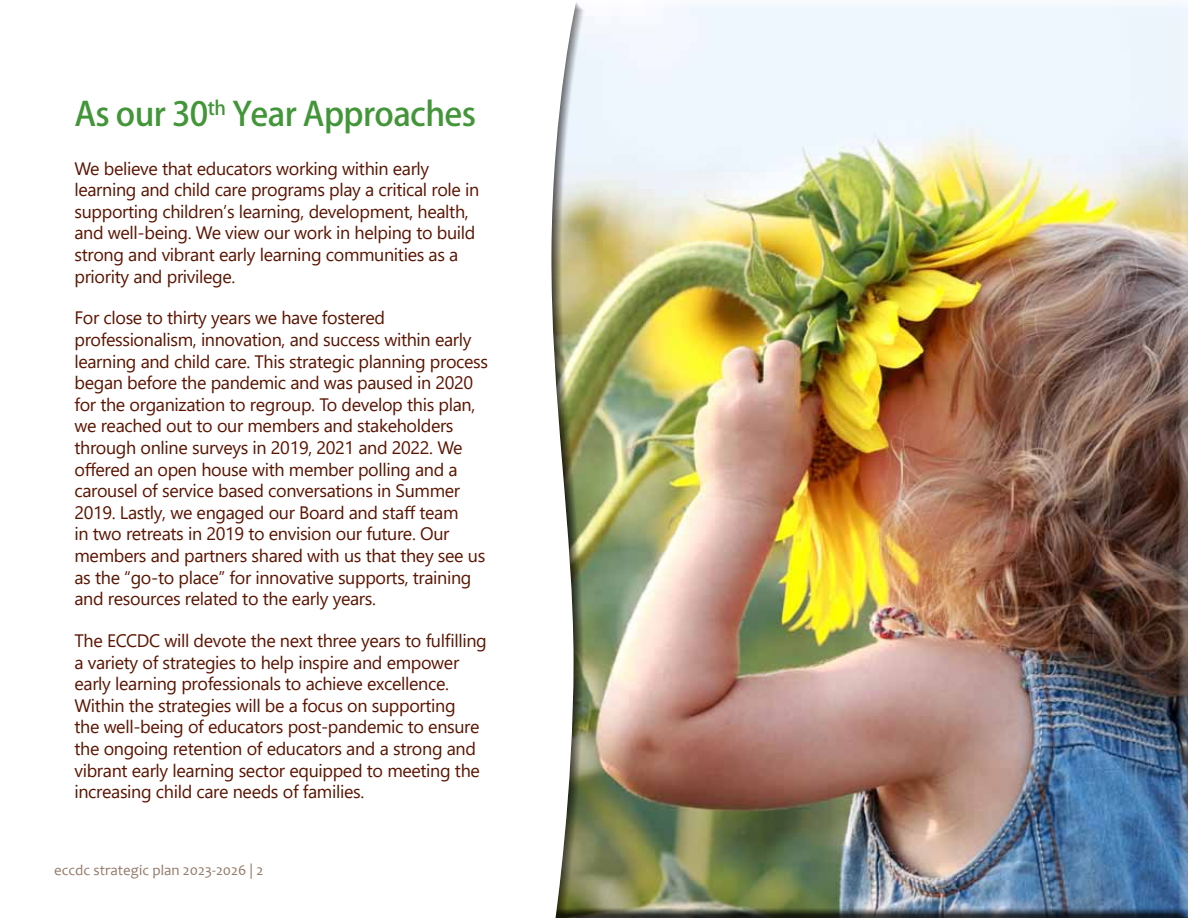
<style>
.page{position:relative;width:1188px;height:918px;background:#fff}
.page>*{position:absolute;margin:0;border:0;box-sizing:border-box;transform-origin:0 0}
.t1{font:500 33px "Koz Go Pro";letter-spacing:-.02em;color:#439539}
.t2{font:18px/21.6px "Segoe UI";letter-spacing:-.02em;color:#5a1400}
.t3{font:15px "Candara";color:#947b6a}
.s1{font-family:"Segoe UI"}
</style>
<div class="page">
<div style="left:551px;top:0;width:637px;height:918px;background:#000;opacity:.75"></div>
<h1 class="t1" style="left:74px;top:93px;width:403px">As our 30<sup>th</sup> Year Approaches</h1>
<p class="t2" style="left:74px;top:156px;width:406px">We believe that educators working within early learning and child care programs play a critical role in supporting children’s learning, development, health, and well-being. We view our work in helping to build strong and vibrant early learning communities as a priority and privilege.</p>
<p class="t2" style="left:74px;top:306px;width:415px">For close to thirty years we have fostered professionalism, innovation, and success within early learning and child care. This strategic planning process began before the pandemic and was paused in 2020 for the organization to regroup. To develop this plan, we reached out to our members and stakeholders through online surveys in 2019, 2021 and 2022. We offered an open house with member polling and a carousel of service based conversations in Summer 2019. Lastly, we engaged our Board and staff team<br>in two retreats in 2019 to envision our future. Our members and partners shared with us that they see us as the “go-to place” for innovative supports, training and resources related to the early years.</p>
<p class="t2" style="left:74px;top:628px;width:414px">The ECCDC will devote the next three years to fulfilling a variety of strategies to help inspire and empower early learning professionals to achieve excellence.<br>Within the strategies will be a focus on supporting<br>the well-being of educators post-pandemic to ensure the ongoing retention of educators and a strong and vibrant early learning sector equipped to meeting the increasing child care needs of families.</p>
<p class="t3" style="left:54px;top:861px;width:211px">eccdc strategic plan 2023-2026 <span class="s1">|</span> 2</p>
</div>
